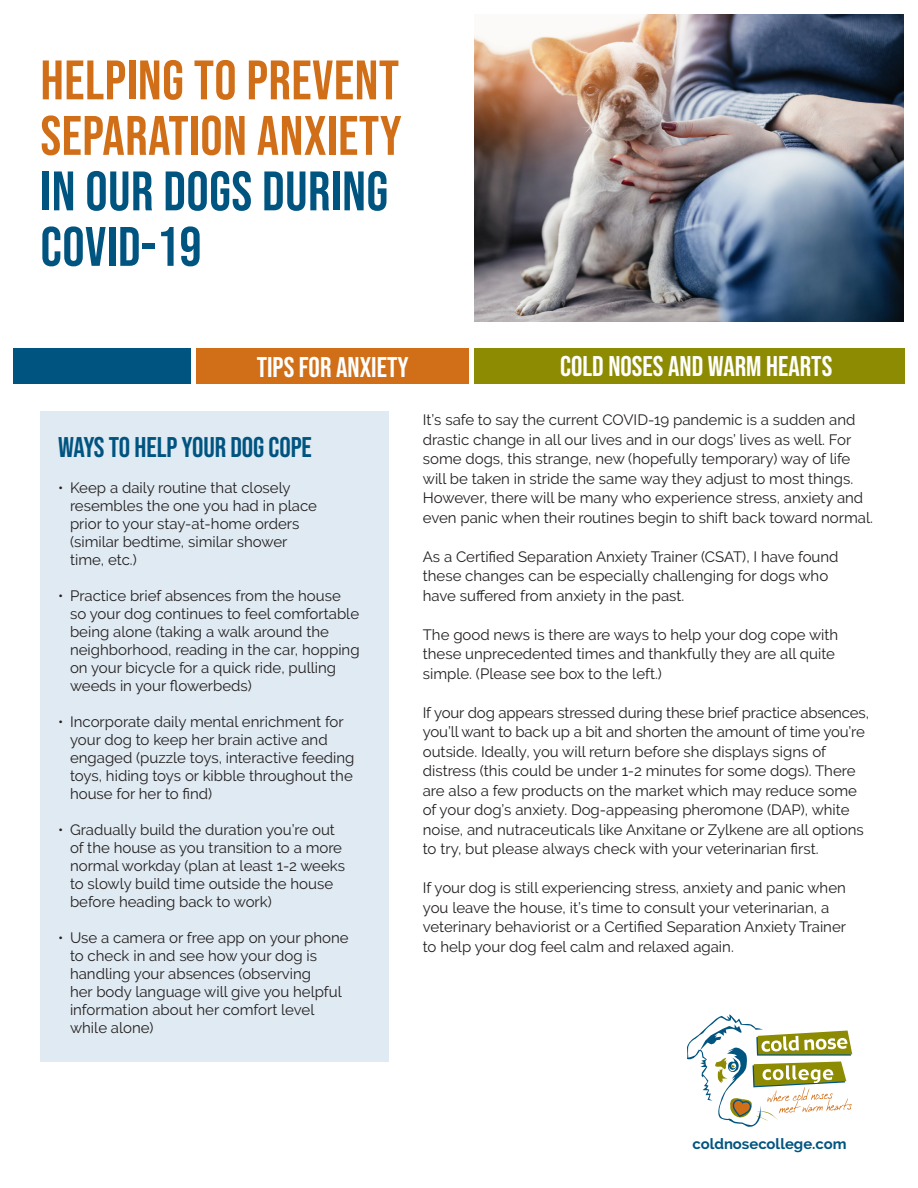
<style>
.page{position:relative;width:918px;height:1188px;background:#fff}
.page>*{position:absolute;margin:0;border:0;box-sizing:border-box;transform-origin:0 0}
.t1{font:55.5px/55.5px "Bebas Neue";letter-spacing:.01em;color:#d06f18}
.t2{font:55.5px/55.5px "Bebas Neue";letter-spacing:.01em;color:#005480}
.t3{font:28.5px "Bebas Neue";color:#fff}
.t4{font:28.5px "Bebas Neue";letter-spacing:-.005em;color:#005480}
.t5{font:15px/18px "Raleway";color:#231f20}
.t6{font:700 14.85px "Raleway";color:#005480}
</style>
<div class="page">
<div style="left:40px;top:411px;width:349px;height:651px;background:#e0eaf2"></div>
<img style="left:474px;top:14px;width:430px;height:308px">
<div style="left:14px;top:349px;width:177px;height:35px;background:#005480"></div>
<div style="left:196px;top:349px;width:273px;height:35px;background:#d06f18"></div>
<div style="left:474px;top:349px;width:430px;height:35px;background:#8d8b02"></div>
<svg style="left:686px;top:1014px;width:166px;height:113px"></svg>
<h1 class="t1" style="left:40px;top:52px;width:363px">HELPING TO PREVENT<br>SEPARATION ANXIETY</h1>
<h1 class="t2" style="left:40px;top:163px;width:349px">IN OUR DOGS DURING<br>COVID-19</h1>
<h2 class="t3" style="left:257px;top:351px;width:154px">TIPS FOR ANXIETY</h2>
<h2 class="t3" style="left:560px;top:350px;width:274px">COLD NOSES AND WARM HEARTS</h2>
<h2 class="t4" style="left:58px;top:431px;width:255px">WAYS TO HELP YOUR DOG COPE</h2>
<p class="t5" style="left:70px;top:478px;width:249px;text-indent:-12px">• Keep a daily routine that closely resembles the one you had in place prior to your stay-at-home orders (similar bedtime, similar shower time, etc.)</p>
<p class="t5" style="left:70px;top:586px;width:291px;text-indent:-12px">• Practice brief absences from the house so your dog continues to feel comfortable being alone (taking a walk around the neighborhood, reading in the car, hopping on your bicycle for a quick ride, pulling weeds in your flowerbeds)</p>
<p class="t5" style="left:70px;top:712px;width:286px;text-indent:-12px">•● Incorporate daily mental enrichment for your dog to keep her brain active and engaged (puzzle toys, interactive feeding toys, hiding toys or kibble throughout the house for her to find)</p>
<p class="t5" style="left:70px;top:820px;width:277px;text-indent:-12px">• Gradually build the duration you’re out of the house as you transition to a more normal workday (plan at least 1-2 weeks to slowly build time outside the house before heading back to work)</p>
<p class="t5" style="left:70px;top:928px;width:280px;text-indent:-12px">• Use a camera or free app on your phone to check in and see how your dog is handling your absences (observing<br>her body language will give you helpful information about her comfort level while alone)</p>
<p class="t5" style="left:423px;top:410px;width:452px;line-height:19.5px">It’s safe to say the current COVID-19 pandemic is a sudden and drastic change in all our lives and in our dogs’ lives as well. For some dogs, this strange, new (hopefully temporary) way of life will be taken in stride the same way they adjust to most things.<br>However, there will be many who experience stress, anxiety and even panic when their routines begin to shift back toward normal.</p>
<p class="t5" style="left:423px;top:547px;width:417px;line-height:19.5px">As a Certified Separation Anxiety Trainer (CSAT), I have found these changes can be especially challenging for dogs who have suffered from anxiety in the past.</p>
<p class="t5" style="left:423px;top:625px;width:417px;line-height:19.5px">The good news is there are ways to help your dog cope with these unprecedented times and thankfully they are all quite simple. (Please see box to the left.)</p>
<p class="t5" style="left:423px;top:703px;width:448px;line-height:19.5px">If your dog appears stressed during these brief practice absences, you’ll want to back up a bit and shorten the amount of time you’re outside. Ideally, you will return before she displays signs of distress (this could be under 1-2 minutes for some dogs). There are also a few products on the market which may reduce some of your dog’s anxiety. Dog-appeasing pheromone (DAP), white noise, and nutraceuticals like Anxitane or Zylkene are all options to try, but please always check with your veterinarian first.</p>
<p class="t5" style="left:423px;top:878px;width:425px;line-height:19.5px">If your dog is still experiencing stress, anxiety and panic when you leave the house, it’s time to consult your veterinarian, a veterinary behaviorist or a Certified Separation Anxiety Trainer to help your dog feel calm and relaxed again.</p>
<p class="t6" style="left:692px;top:1135px;width:156px">coldnosecollege.com</p>
</div>
